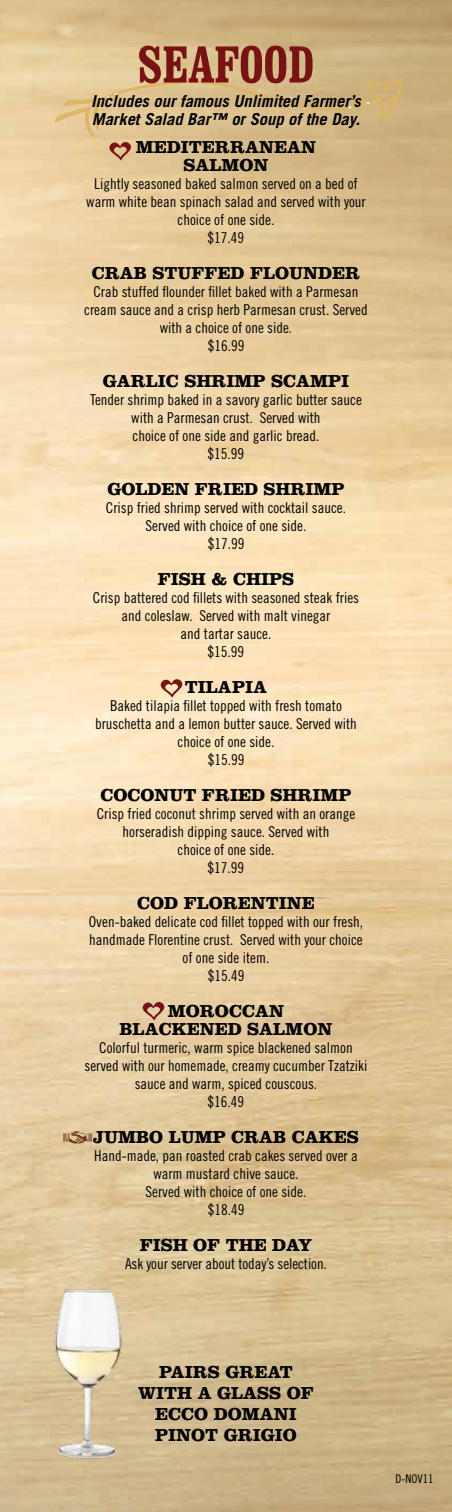
<style>
.page{position:relative;width:452px;height:1512px;background:#fff}
.page>*{position:absolute;margin:0;border:0;box-sizing:border-box;transform-origin:0 0}
.t1{font:700 condensed 51px "Clarendon BT";color:#781215}
.t2{font:700 18px/18px "Clarendon";color:#000;text-align:center}
.t3{font:italic 700 16.5px/18px "Trade Gothic";color:#000}
.t4{font:15px/18px "Trade Gothic Cond Eighteen";color:#000;text-align:center}
.t5{font:12px "Trade Gothic Cond Eighteen";color:#000}
</style>
<div class="page">
<img style="left:0;top:0;width:452px;height:1512px">
<svg style="left:63px;top:1131px;width:29px;height:13px"></svg>
<svg style="left:158px;top:678px;width:26px;height:20px"></svg>
<svg style="left:140px;top:1001px;width:26px;height:20px"></svg>
<svg style="left:54px;top:77px;width:348px;height:84px;background:#d9bc89"></svg>
<img style="left:19px;top:1265px;width:133px;height:203px">
<p class="t1" style="left:138px;top:33px;width:178px">SEAFOOD</p>
<p class="t3" style="left:91px;top:92px;width:271px">Includes our famous Unlimited Farmer’s<br>Market Salad Bar™ or Soup of the Day.</p>
<p class="t2" style="left:136px;top:138px;width:181px">MEDITERRANEAN<br>SALMON</p>
<p class="t4" style="left:86px;top:174px;width:281px">Lightly seasoned baked salmon served on a bed of warm white bean spinach salad and served with your choice of one side.<br>$17.49</p>
<p class="t2" style="left:92px;top:264px;width:269px">CRAB STUFFED FLOUNDER</p>
<p class="t4" style="left:84px;top:282px;width:285px">Crab stuffed flounder fillet baked with a Parmesan cream sauce and a crisp herb Parmesan crust. Served with a choice of one side.<br>$16.99</p>
<p class="t2" style="left:103px;top:372px;width:247px">GARLIC SHRIMP SCAMPI</p>
<p class="t4" style="left:90px;top:390px;width:273px">Tender shrimp baked in a savory garlic butter sauce with a Parmesan crust. Served with<br>choice of one side and garlic bread.<br>$15.99</p>
<p class="t2" style="left:107px;top:480px;width:238px">GOLDEN FRIED SHRIMP</p>
<p class="t4" style="left:106px;top:498px;width:241px">Crisp fried shrimp served with cocktail sauce.<br>Served with choice of one side.<br>$17.99</p>
<p class="t2" style="left:158px;top:570px;width:136px">FISH &amp; CHIPS</p>
<p class="t4" style="left:93px;top:588px;width:267px">Crisp battered cod fillets with seasoned steak fries and coleslaw. Served with malt vinegar<br>and tartar sauce.<br>$15.99</p>
<p class="t2" style="left:185px;top:678px;width:83px">TILAPIA</p>
<p class="t4" style="left:95px;top:696px;width:263px">Baked tilapia fillet topped with fresh tomato bruschetta and a lemon butter sauce. Served with choice of one side.<br>$15.99</p>
<p class="t2" style="left:100px;top:786px;width:252px">COCONUT FRIED SHRIMP</p>
<p class="t4" style="left:97px;top:804px;width:260px">Crisp fried coconut shrimp served with an orange horseradish dipping sauce. Served with<br>choice of one side.<br>$17.99</p>
<p class="t2" style="left:137px;top:894px;width:179px">COD FLORENTINE</p>
<p class="t4" style="left:89px;top:912px;width:276px">Oven-baked delicate cod fillet topped with our fresh, handmade Florentine crust. Served with your choice of one side item.<br>$15.49</p>
<p class="t2" style="left:120px;top:1002px;width:214px">MOROCCAN<br>BLACKENED SALMON</p>
<p class="t4" style="left:85px;top:1038px;width:284px">Colorful turmeric, warm spice blackened salmon served with our homemade, creamy cucumber Tzatziki sauce and warm, spiced couscous.<br>$16.49</p>
<p class="t2" style="left:93px;top:1128px;width:266px">JUMBO LUMP CRAB CAKES</p>
<p class="t4" style="left:94px;top:1146px;width:265px">Hand-made, pan roasted crab cakes served over a warm mustard chive sauce.<br>Served with choice of one side.<br>$18.49</p>
<p class="t2" style="left:140px;top:1236px;width:174px">FISH OF THE DAY</p>
<p class="t4" style="left:125px;top:1254px;width:203px">Ask your server about today’s selection.</p>
<p class="t2" style="left:159px;top:1363px;width:135px">PAIRS GREAT</p>
<p class="t2" style="left:138px;top:1384px;width:177px">WITH A GLASS OF</p>
<p class="t2" style="left:155px;top:1405px;width:14px">ECC</p>
<p class="t2" style="left:155px;top:1403px;width:143px;line-height:21px;text-align:right">O DOMANI<br>PINOT GRIGIO</p>
<p class="t5" style="left:395px;top:1471px;width:39px">D-NOV11</p>
</div>
